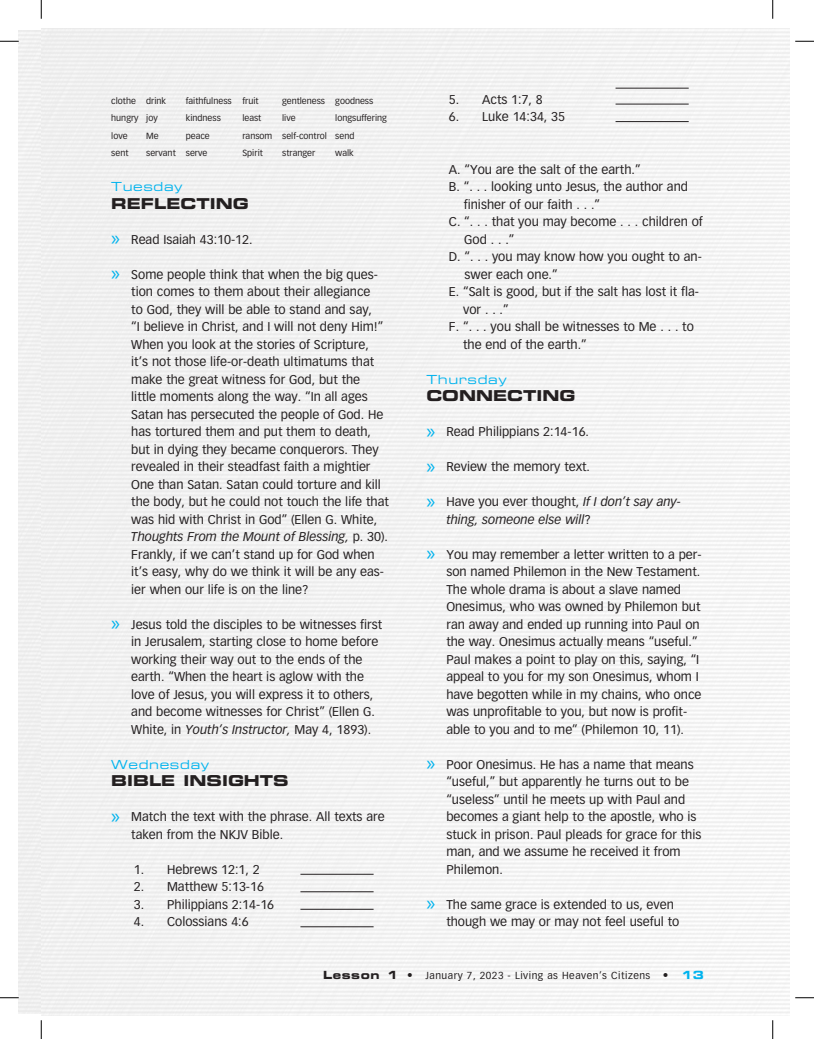
<style>
.page{position:relative;width:814px;height:1039px;background:#fff}
.page>*{position:absolute;margin:0;border:0;box-sizing:border-box;transform-origin:0 0}
.t1{font:15px "Eurostile Bold Extended Two";color:#231f20}
.t2{font:12.5px/17.5px "Vectora LH";color:#231f20}
.t3{font:italic 12.5px/17.5px "Vectora LH";color:#231f20}
.t4{font:12.5px "Eurostile Extended Two";letter-spacing:.05em;color:#00b3ee}
.t5{font:10px "Vectora LH";letter-spacing:.05em;color:#231f20}
.t6{font:8.75px "Vectora LH";color:#231f20}
.s1{font-family:"Myriad Pro";font-size:21.25px;color:#00b3ee}
.s2{font-style:italic}
.s3{font-family:"Myriad Pro";font-style:normal;font-size:21.25px;color:#00b3ee}
.s4{font-style:normal}
.s5{font-family:"Eurostile Bold Extended Two";font-size:11.25px}
.s6{font-size:11.25px}
.s7{font-family:"Eurostile Bold Extended Two";font-size:11.25px;color:#00b3ee}
</style>
<div class="page">
<hr style="left:300px;top:874px;width:73px;height:1px;background:#231f20">
<hr style="left:300px;top:891px;width:73px;height:1px;background:#231f20">
<hr style="left:300px;top:909px;width:73px;height:1px;background:#231f20">
<hr style="left:300px;top:926px;width:73px;height:1px;background:#231f20">
<hr style="left:615px;top:88px;width:73px;height:1px;background:#231f20">
<hr style="left:615px;top:104px;width:73px;height:1px;background:#231f20">
<hr style="left:615px;top:121px;width:73px;height:1px;background:#231f20">
<svg style="left:0;top:40px;width:19px;height:2px"></svg>
<svg style="left:795px;top:40px;width:19px;height:2px"></svg>
<svg style="left:0;top:997px;width:19px;height:1px"></svg>
<svg style="left:795px;top:997px;width:19px;height:1px"></svg>
<svg style="left:40px;top:0;width:2px;height:19px"></svg>
<svg style="left:40px;top:1020px;width:2px;height:19px"></svg>
<svg style="left:772px;top:0;width:1px;height:19px"></svg>
<svg style="left:772px;top:1020px;width:1px;height:19px"></svg>
<p class="t6" style="left:111px;top:96px;width:56px">clothe drink</p>
<p class="t6" style="left:186px;top:96px;width:74px">faithfulness fruit</p>
<p class="t6" style="left:282px;top:96px;width:93px">gentleness goodness</p>
<p class="t6" style="left:111px;top:113px;width:48px">hungry joy</p>
<p class="t6" style="left:186px;top:113px;width:37px">kindness</p>
<p class="t6" style="left:242px;top:113px;width:20px">least</p>
<p class="t6" style="left:282px;top:113px;width:15px">live</p>
<p class="t6" style="left:335px;top:113px;width:53px">longsuffering</p>
<p class="t6" style="left:111px;top:131px;width:18px">love</p>
<p class="t6" style="left:146px;top:131px;width:14px">Me</p>
<p class="t6" style="left:186px;top:131px;width:25px">peace</p>
<p class="t6" style="left:242px;top:131px;width:113px">ransom self-control send</p>
<p class="t6" style="left:111px;top:148px;width:19px">sent</p>
<p class="t6" style="left:146px;top:148px;width:63px">servant serve</p>
<p class="t6" style="left:242px;top:148px;width:22px">Spirit</p>
<p class="t6" style="left:282px;top:148px;width:35px">stranger</p>
<p class="t6" style="left:335px;top:148px;width:20px">walk</p>
<p class="t4" style="left:111px;top:178px;width:73px">Tuesday</p>
<p class="t1" style="left:111px;top:193px;width:139px">REFLECTING</p>
<p class="t2" style="left:111px;top:231px;width:143px"><span class="s1">»</span> Read Isaiah 43:10-12.</p>
<p class="t2" style="left:131px;top:266px;width:259px;text-indent:-20px"><span class="s1">»</span> Some people think that when the big ques&shy;tion comes to them about their allegiance<br>to God, they will be able to stand and say,<br>“I believe in Christ, and I will not deny Him!” When you look at the stories of Scripture, it’s not those life-or-death ultimatums that make the great witness for God, but the<br>little moments along the way. “In all ages Satan has persecuted the people of God. He has tortured them and put them to death, but in dying they became conquerors. They revealed in their steadfast faith a mightier One than Satan. Satan could torture and kill the body, but he could not touch the life that was hid with Christ in God” (Ellen G. White, <span class="s2">Thoughts From the Mount of Blessing,</span> p. 30).<br>Frankly, if we can’t stand up for God when it’s easy, why do we think it will be any eas&shy;ier when our life is on the line?</p>
<p class="t2" style="left:131px;top:616px;width:252px;text-indent:-20px"><span class="s1">»</span> Jesus told the disciples to be witnesses first in Jerusalem, starting close to home before working their way out to the ends of the earth. “When the heart is aglow with the love of Jesus, you will express it to others, and become witnesses for Christ” (Ellen G.<br>White, in <span class="s2">Youth’s Instructor,</span> May 4, 1893).</p>
<p class="t4" style="left:111px;top:756px;width:99px">Wednesday</p>
<p class="t1" style="left:111px;top:770px;width:179px">BIBLE INSIGHTS</p>
<p class="t2" style="left:131px;top:808px;width:255px;text-indent:-20px"><span class="s1">»</span> Match the text with the phrase. All texts are taken from the NKJV Bible.</p>
<p class="t2" style="left:134px;top:861px;width:127px">1. Hebrews 12:1, 2</p>
<p class="t2" style="left:134px;top:878px;width:132px">2. Matthew 5:13-16</p>
<p class="t2" style="left:134px;top:896px;width:142px">3. Philippians 2:14-16</p>
<p class="t2" style="left:134px;top:913px;width:116px">4. Colossians 4:6</p>
<p class="t2" style="left:449px;top:91px;width:95px">5. Acts 1:7, 8</p>
<p class="t2" style="left:449px;top:108px;width:118px">6. Luke 14:34, 35</p>
<p class="t2" style="left:449px;top:161px;width:193px">A. “You are the salt of the earth.”</p>
<p class="t2" style="left:449px;top:178px;width:241px">B. “. . . looking unto Jesus, the author and</p>
<p class="t2" style="left:464px;top:196px;width:138px">finisher of our faith . . .”</p>
<p class="t2" style="left:449px;top:213px;width:255px">C. “. . . that you may become . . . children of</p>
<p class="t2" style="left:464px;top:231px;width:52px">God . . .”</p>
<p class="t2" style="left:449px;top:248px;width:254px">D. “. . . you may know how you ought to an-</p>
<p class="t2" style="left:464px;top:266px;width:95px">swer each one.”</p>
<p class="t2" style="left:449px;top:283px;width:252px">E. “Salt is good, but if the salt has lost it fla-</p>
<p class="t2" style="left:463px;top:301px;width:47px">vor . . .”</p>
<p class="t2" style="left:449px;top:318px;width:246px">F. “. . . you shall be witnesses to Me . . . to</p>
<p class="t2" style="left:463px;top:336px;width:125px">the end of the earth.”</p>
<p class="t4" style="left:426px;top:371px;width:82px">Thursday</p>
<p class="t1" style="left:426px;top:385px;width:150px">CONNECTING</p>
<p class="t2" style="left:426px;top:423px;width:164px"><span class="s1">»</span> Read Philippians 2:14-16.</p>
<p class="t2" style="left:426px;top:458px;width:165px"><span class="s1">»</span> Review the memory text.</p>
<p class="t3" style="left:446px;top:493px;width:236px;text-indent:-20px"><span class="s3">»</span> <span class="s4">Have you ever thought,</span> If I don’t say any&shy;thing, someone else will<span class="s4">?</span></p>
<p class="t2" style="left:446px;top:546px;width:257px;text-indent:-20px"><span class="s1">»</span> You may remember a letter written to a per&shy;son named Philemon in the New Testament.<br>The whole drama is about a slave named Onesimus, who was owned by Philemon but ran away and ended up running into Paul on the way. Onesimus actually means “useful.” Paul makes a point to play on this, saying, “I appeal to you for my son Onesimus, whom I have begotten while in my chains, who once was unprofitable to you, but now is profit&shy;able to you and to me” (Philemon 10, 11).</p>
<p class="t2" style="left:446px;top:756px;width:256px;text-indent:-20px"><span class="s1">»</span> Poor Onesimus. He has a name that means “useful,” but apparently he turns out to be “useless” until he meets up with Paul and becomes a giant help to the apostle, who is stuck in prison. Paul pleads for grace for this man, and we assume he received it from Philemon.</p>
<p class="t2" style="left:446px;top:896px;width:234px;text-indent:-20px"><span class="s1">»</span> The same grace is extended to us, even though we may or may not feel useful to</p>
<p class="t5" style="left:323px;top:969px;width:382px"><span class="s5">Lesson 1</span> <span class="s6">•</span> January 7, 2023 - Living as Heaven’s Citizens <span class="s6">•</span> <span class="s7">13</span></p>
</div>
